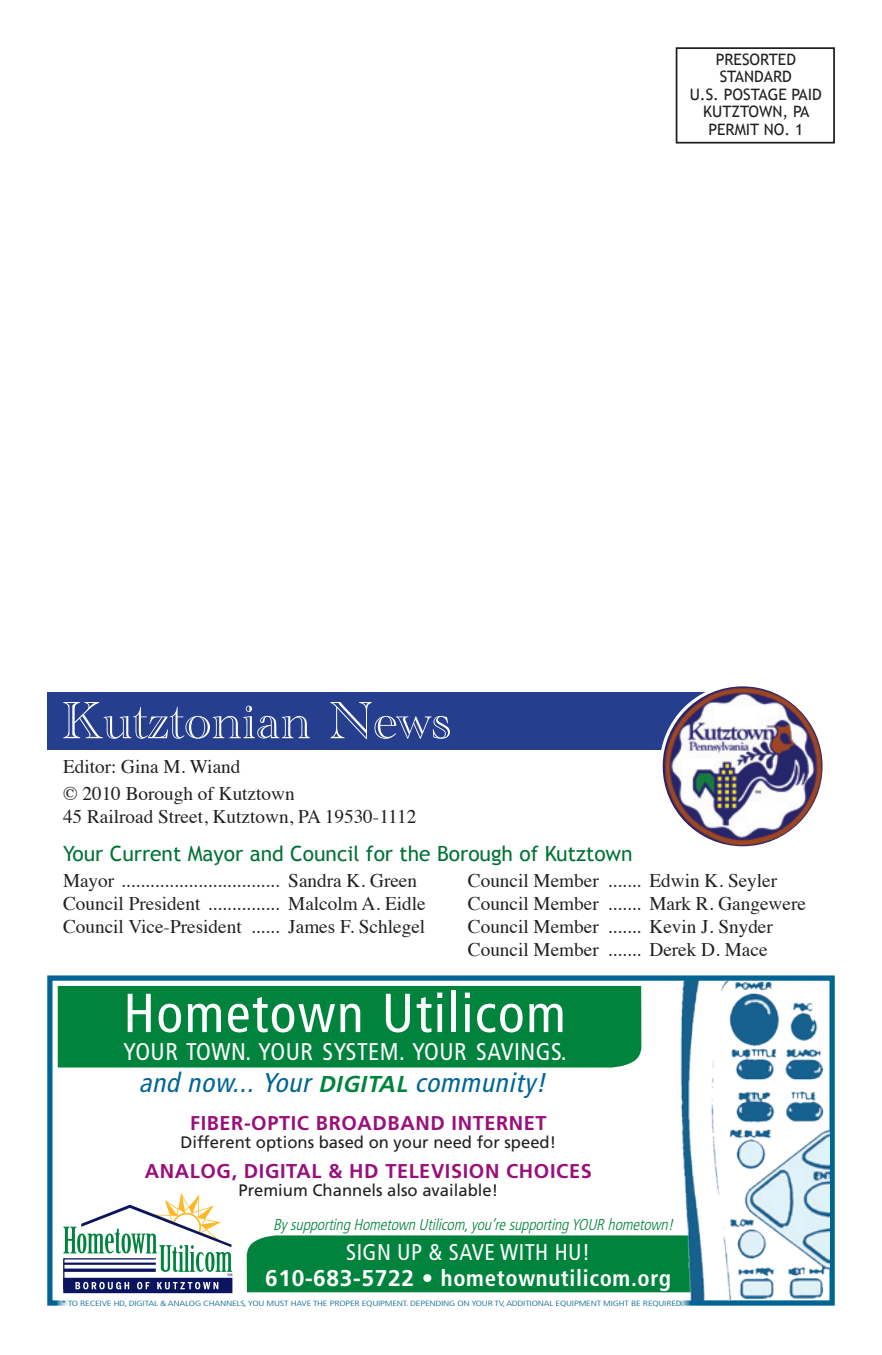
<style>
.page{position:relative;width:882px;height:1355px;background:#fff}
.page>*{position:absolute;margin:0;border:0;box-sizing:border-box;transform-origin:0 0}
.t1{font:condensed 54.95px "Frutiger";letter-spacing:.03em;color:#fff}
.t2{font:54.25px "Academy Engraved Let Plain";color:#fff}
.t3{font:italic condensed 27.12px "Frutiger";color:#006494}
.t4{font:condensed 24.15px "Frutiger";letter-spacing:.02em;color:#fff}
.t5{font:700 condensed 22.75px/26.2px "Frutiger";letter-spacing:.03em;color:#fff;text-align:center}
.t6{font:21px "Trebuchet MS";color:#007236}
.t7{font:700 19.95px "Frutiger";letter-spacing:.03em;color:#9a107a}
.t8{font:19.25px/22.8px "Times";color:#231f20}
.t9{font:16.62px "Frutiger";color:#231f20}
.t10{font:italic 300 condensed 15.75px "Frutiger";color:#00843d}
.t11{font:15.75px "Trebuchet MS";color:#231f20}
.t12{font:300 condensed 7.52px "Frutiger";letter-spacing:-.02em;color:#006494;scale:1.39 1}
.s1{font-weight:700;font-stretch:normal;font-size:22.93px;color:#00843d}
.s2{font-weight:400}
.s3{font-stretch:normal}
</style>
<div class="page">
<div style="left:47px;top:692px;width:701px;height:57px;background:#253f8e"></div>
<img style="left:661px;top:685px;width:163px;height:163px;border-radius:82px">
<div style="left:660px;top:683px;width:166px;height:166px;border:3px solid #fff;border-radius:50%"></div>
<div style="left:676px;top:47px;width:159px;height:97px;border:2px solid #231f20"></div>
<div style="left:47px;top:975px;width:788px;height:330px;border:5px solid #006494"></div>
<div style="left:58px;top:1271px;width:632px;height:35px;background:#fff"></div>
<div style="left:246px;top:1235px;width:422px;height:57px;background:#00843d"></div>
<div style="left:63px;top:1277px;width:169px;height:16px;background:#0b145e"></div>
<svg style="left:63px;top:1193px;width:169px;height:96px"></svg>
<img style="left:668px;top:980px;width:162px;height:320px">
<div style="left:58px;top:986px;width:584px;height:81px;background:#00843d"></div>
<p class="t2" style="left:62px;top:680px;width:391px">Kutztonian News</p>
<p class="t11" style="left:716px;top:50px;width:82px">PRESORTED</p>
<p class="t11" style="left:720px;top:67px;width:74px">STANDARD</p>
<p class="t11" style="left:690px;top:85px;width:134px">U.S. POSTAGE PAID</p>
<p class="t11" style="left:703px;top:102px;width:108px">KUTZTOWN, PA</p>
<p class="t11" style="left:708px;top:120px;width:96px">PERMIT NO. 1</p>
<p class="t8" style="left:63px;top:753px;width:179px">Editor: Gina M. Wiand</p>
<p class="t8" style="left:63px;top:780px;width:233px">© 2010 Borough of Kutztown</p>
<p class="t8" style="left:63px;top:804px;width:355px">45 Railroad Street, Kutztown, PA 19530-1112</p>
<p class="t6" style="left:63px;top:841px;width:571px">Your Current Mayor and Council for the Borough of Kutztown</p>
<p class="t8" style="left:63px;top:867px;width:356px">Mayor ................................. Sandra K. Green</p>
<p class="t8" style="left:63px;top:890px;width:364px">Council President ............... Malcolm A. Eidle</p>
<p class="t8" style="left:63px;top:913px;width:364px">Council Vice-President ...... James F. Schlegel</p>
<p class="t8" style="left:468px;top:867px;width:340px">Council Member ....... Edwin K. Seyler<br>Council Member ....... Mark R. Gangewere</p>
<p class="t8" style="left:468px;top:913px;width:307px">Council Member ....... Kevin J. Snyder</p>
<p class="t8" style="left:468px;top:936px;width:301px">Council Member ....... Derek D. Mace</p>
<p class="t1" style="left:123px;top:981px;width:444px">HOMETOWN UTILICOM</p>
<p class="t4" style="left:123px;top:1037px;width:445px">YOUR TOWN. YOUR SYSTEM. YOUR SAVINGS.</p>
<p class="t3" style="left:139px;top:1067px;width:415px">and now... Your <span class="s1">DIGITAL</span> community!</p>
<p class="t7" style="left:190px;top:1111px;width:358px">FIBER-OPTIC BROADBAND INTERNET</p>
<p class="t9" style="left:181px;top:1132px;width:377px">Different options based on your need for speed!</p>
<p class="t7" style="left:145px;top:1159px;width:448px">ANALOG, DIGITAL &amp; HD TELEVISION CHOICES</p>
<p class="t9" style="left:239px;top:1180px;width:261px">Premium Channels also available!</p>
<p class="t10" style="left:273px;top:1215px;width:405px">bysupportingHometownutilicom,you’resupportingyour hometown!</p>
<p class="t5" style="left:265px;top:1238px;width:408px"><span class="s2">SIGN UP &amp; SAVE WITH HU!<br></span><span class="s3">610-683-5722 •</span> hometownutilicom.org</p>
<p class="t12" style="left:62px;top:1298px;width:449px">* TO RECEIVE HD, DIGITAL &amp; ANALOG CHANNELS, YOU MUST HAVE THE PROPER EQUIPMENT. DEPENDING ON YOUR TV, ADDITIONAL EQUIPMENT MIGHT BE REQUIRED.</p>
</div>
